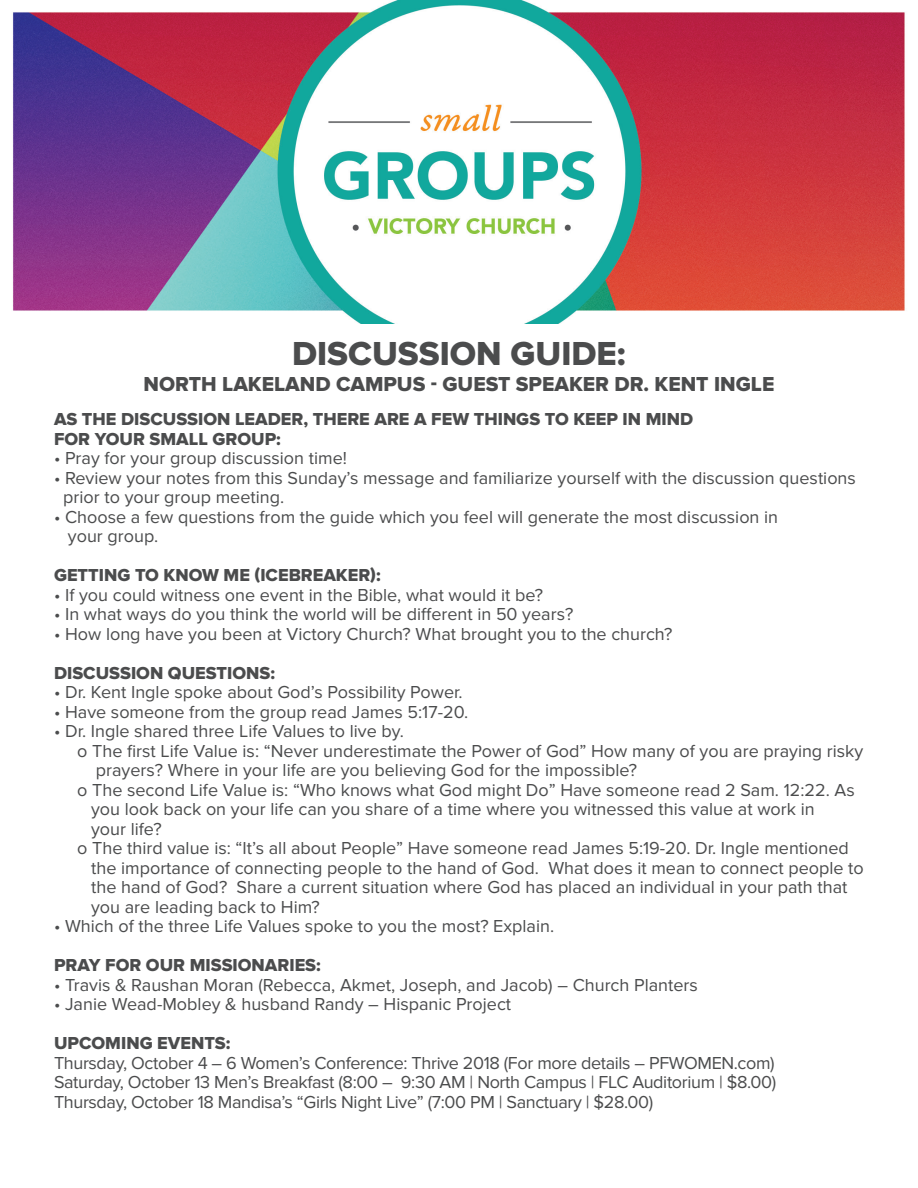
<style>
.page{position:relative;width:918px;height:1188px;background:#fff}
.page>*{position:absolute;margin:0;border:0;box-sizing:border-box;transform-origin:0 0}
.t1{font:34.5px "Proxima Nova Extrabld";color:#4b4c4d}
.t2{font:21px "Proxima Nova Extrabld";color:#4b4c4d}
.t3{font:18px "Proxima Nova";color:#4b4c4d}
.t4{font:18px "Proxima Nova";letter-spacing:-.02em;color:#4b4c4d}
.t5{font:18px "Proxima Nova Extrabld";color:#4b4c4d}
</style>
<div class="page">
<img style="left:13px;top:0;width:892px;height:324px">
<p class="t1" style="left:292px;top:334px;width:335px">DISCUSSION GUIDE:</p>
<p class="t2" style="left:144px;top:372px;width:632px">NORTH LAKELAND CAMPUS - GUEST SPEAKER DR. KENT INGLE</p>
<p class="t5" style="left:54px;top:409px;width:641px">AS THE DISCUSSION LEADER, THERE ARE A FEW THINGS TO KEEP IN MIND</p>
<p class="t5" style="left:54px;top:428px;width:228px">FOR YOUR SMALL GROUP:</p>
<p class="t3" style="left:54px;top:448px;width:294px">• Pray for your group discussion time!</p>
<p class="t3" style="left:54px;top:467px;width:803px">• Review your notes from this Sunday’s message and familiarize yourself with the discussion questions</p>
<p class="t3" style="left:63px;top:487px;width:222px">prior to your group meeting.</p>
<p class="t3" style="left:54px;top:506px;width:726px">• Choose a few questions from the guide which you feel will generate the most discussion in</p>
<p class="t3" style="left:68px;top:526px;width:92px">your group.</p>
<p class="t5" style="left:54px;top:565px;width:328px">GETTING TO KNOW ME (ICEBREAKER):</p>
<p class="t3" style="left:54px;top:584px;width:491px">• If you could witness one event in the Bible, what would it be?</p>
<p class="t3" style="left:54px;top:604px;width:521px">• In what ways do you think the world will be different in 50 years?</p>
<p class="t3" style="left:54px;top:623px;width:620px">• How long have you been at Victory Church? What brought you to the church?</p>
<p class="t5" style="left:54px;top:662px;width:223px">DISCUSSION QUESTIONS:</p>
<p class="t3" style="left:54px;top:682px;width:410px">• Dr. Kent Ingle spoke about God’s Possibility Power.</p>
<p class="t3" style="left:54px;top:701px;width:416px">• Have someone from the group read James 5:17-20.</p>
<p class="t3" style="left:54px;top:721px;width:351px">• Dr. Ingle shared three Life Values to live by.</p>
<p class="t3" style="left:77px;top:740px;width:788px">o The first Life Value is: “Never underestimate the Power of God” How many of you are praying risky</p>
<p class="t3" style="left:96px;top:760px;width:543px">prayers? Where in your life are you believing God for the impossible?</p>
<p class="t3" style="left:77px;top:779px;width:779px">o The second Life Value is: “Who knows what God might Do” Have someone read 2 Sam. 12:22. As</p>
<p class="t3" style="left:91px;top:799px;width:725px">you look back on your life can you share of a time where you witnessed this value at work in</p>
<p class="t3" style="left:91px;top:818px;width:72px">your life?</p>
<p class="t3" style="left:77px;top:838px;width:773px">o The third value is: “It’s all about People” Have someone read James 5:19-20. Dr. Ingle mentioned</p>
<p class="t3" style="left:91px;top:857px;width:774px">the importance of connecting people to the hand of God. What does it mean to connect people to</p>
<p class="t3" style="left:91px;top:877px;width:758px">the hand of God? Share a current situation where God has placed an individual in your path that</p>
<p class="t3" style="left:91px;top:896px;width:230px">you are leading back to Him?</p>
<p class="t3" style="left:54px;top:916px;width:502px">• Which of the three Life Values spoke to you the most? Explain.</p>
<p class="t5" style="left:54px;top:955px;width:268px">PRAY FOR OUR MISSIONARIES:</p>
<p class="t3" style="left:54px;top:974px;width:645px">• Travis &amp; Raushan Moran (Rebecca, Akmet, Joseph, and Jacob) – Church Planters</p>
<p class="t3" style="left:54px;top:994px;width:459px">• Janie Wead-Mobley &amp; husband Randy – Hispanic Project</p>
<p class="t5" style="left:54px;top:1033px;width:178px">UPCOMING EVENTS:</p>
<p class="t4" style="left:54px;top:1052px;width:722px">Thursday, October 4 – 6 Women’s Conference: Thrive 2018 (For more details – PFWOMEN.com)</p>
<p class="t4" style="left:54px;top:1072px;width:724px">Saturday, October 13 Men’s Breakfast (8:00 – 9:30 AM | North Campus | FLC Auditorium | $8.00)</p>
<p class="t4" style="left:54px;top:1091px;width:601px">Thursday, October 18 Mandisa’s “Girls Night Live” (7:00 PM | Sanctuary | $28.00)</p>
</div>
